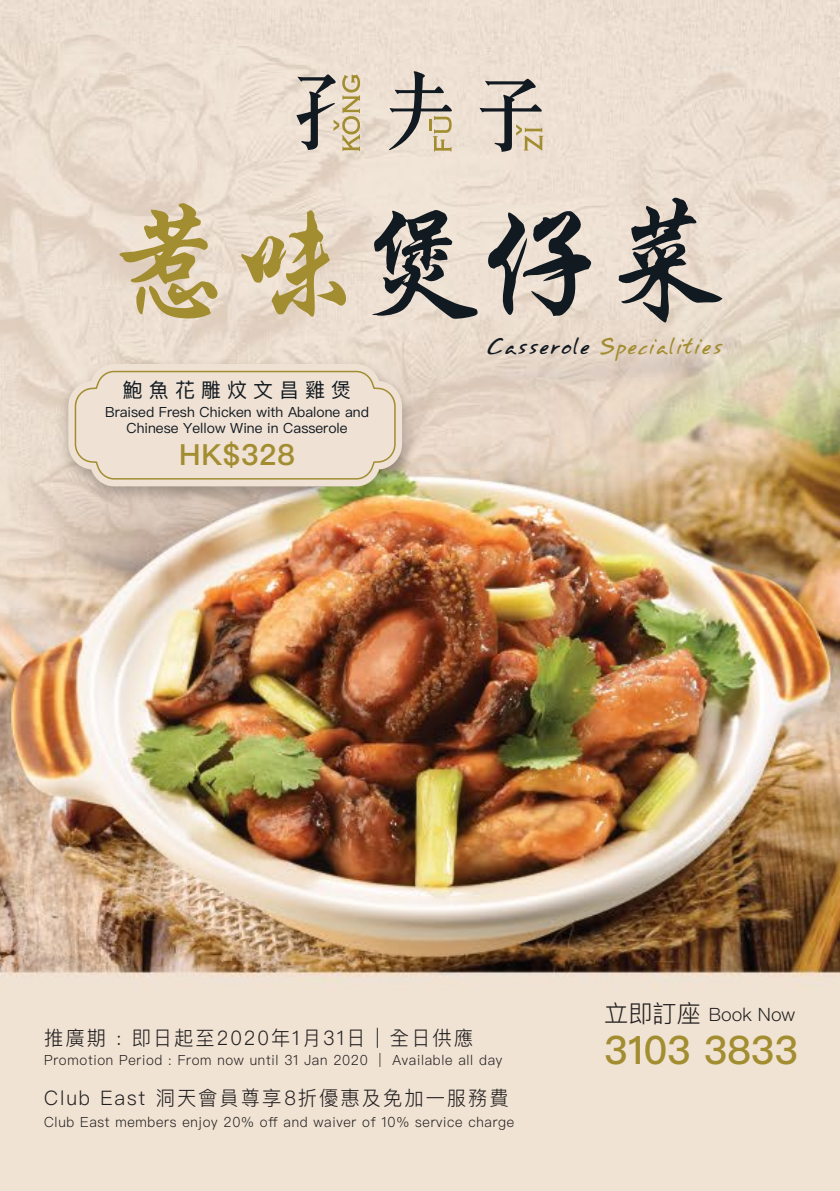
<style>
.page{position:relative;width:840px;height:1191px;background:#fff}
.page>*{position:absolute;margin:0;border:0;box-sizing:border-box;transform-origin:0 0}
.t1{font:700 136.4px "C Xing Kai HK";letter-spacing:-.1em;color:#111921}
.t2{font:500 39.2px "Ping Fang TC";color:#a38d31}
.t3{font:600 29px "Ping Fang TC";color:#a38d31}
.t4{font:300 20px "Ping Fang TC";letter-spacing:.1em;color:#231f20}
.t5{font:20px "Ping Fang TC";letter-spacing:.3em;color:#111921}
.t6{font:19.4px "Annifont";color:#a38d31;scale:.91 1}
.t7{font:300 18.4px "Ping Fang TC";color:#231f20}
.t8{font:300 14px "Ping Fang TC";letter-spacing:.05em;color:#231f20}
.t9{font:14px/16px "Ping Fang TC";color:#111921;text-align:center}
.s1{color:#a38d31}
.s2{color:#111921}
.s3{font-size:24.2px}
</style>
<div class="page">
<img style="left:0;top:0;width:839px;height:1191px">
<svg style="left:479px;top:79px;width:64px;height:73px;background:#bdb4a7"></svg>
<svg style="left:296px;top:74px;width:64px;height:77px;background:#beb3a1"></svg>
<svg style="left:389px;top:71px;width:62px;height:81px;background:#c2b8ab"></svg>
<img style="left:51px;top:352px;width:368px;height:157px">
<svg style="left:68px;top:364px;width:334px;height:122px;background:#e6dac8"></svg>
<svg style="left:74px;top:370px;width:322px;height:110px;background:#ebddcc"></svg>
<h1 class="t1" style="left:104px;top:170px;width:629px"><span class="s1">惹味</span>煲仔菜</h1>
<h3 class="t6" style="left:486px;top:330px;width:261px"><span class="s2">Casserole</span> Specialities</h3>
<h3 class="t5" style="left:123px;top:378px;width:230px">鮑魚花雕炆文昌雞煲</h3>
<p class="t9" style="left:105px;top:404px;width:265px">Braised Fresh Chicken with Abalone and<br>Chinese Yellow Wine in Casserole</p>
<h3 class="t3" style="left:179px;top:437px;width:117px">HK$328</h3>
<h3 class="t4" style="left:44px;top:1025px;width:430px">推廣期 : 即日起至2020年1月31日 | 全日供應</h3>
<p class="t8" style="left:44px;top:1051px;width:459px">Promotion Period : From now until 31 Jan 2020 | Available all day</p>
<h3 class="t4" style="left:44px;top:1085px;width:466px">Club East 洞天會員尊享8折優惠及免加一服務費</h3>
<p class="t8" style="left:44px;top:1113px;width:471px">Club East members enjoy 20% off and waiver of 10% service charge</p>
<h3 class="t7" style="left:604px;top:1002px;width:192px"><span class="s3">立即訂座</span> Book Now</h3>
<h2 class="t2" style="left:604px;top:1025px;width:195px">3103 3833</h2>
</div>
